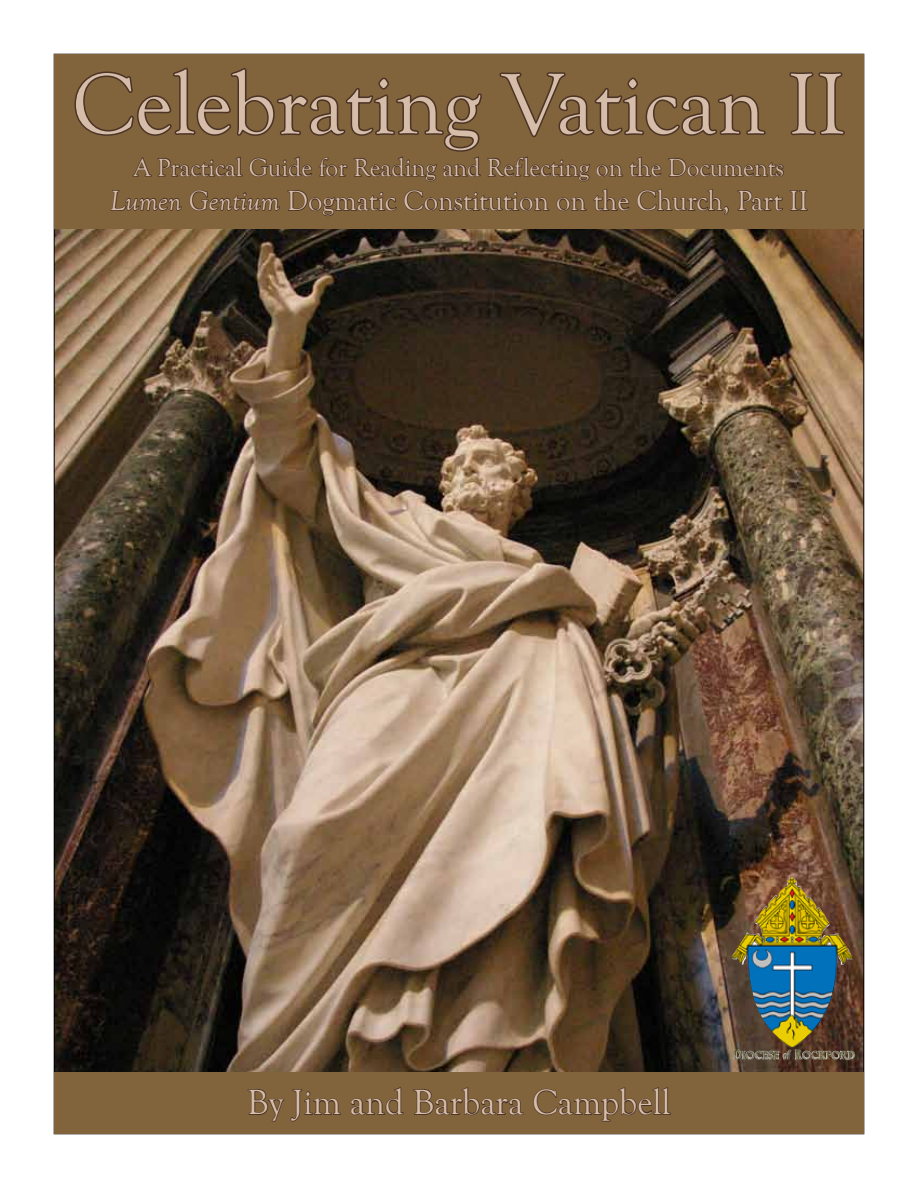
<style>
.page{position:relative;width:918px;height:1188px;background:#fff}
.page>*{position:absolute;margin:0;border:0;box-sizing:border-box;transform-origin:0 0}
.t1{font:88.5px "Goudy Old Style T";color:#d6bda9}
.t2{font:36px "Goudy Old Style T";color:#d6bda9}
.t3{font:28.5px "Goudy Old Style T";color:#d6bda9}
.t4{font:25.5px "Goudy Old Style T";color:#d6bda9}
.s1{font-style:italic}
</style>
<div class="page">
<img style="left:56px;top:229px;width:806px;height:844px">
<div style="left:54px;top:54px;width:810px;height:175px;background:#81643c"></div>
<svg style="left:73px;top:68px;width:773px;height:180px"></svg>
<div style="left:54px;top:1073px;width:810px;height:61px;background:#81643c"></div>
<svg style="left:247px;top:1089px;width:94px;height:33px"></svg>
<svg style="left:350px;top:1087px;width:54px;height:29px"></svg>
<svg style="left:413px;top:1087px;width:111px;height:29px"></svg>
<svg style="left:533px;top:1087px;width:138px;height:35px"></svg>
<img style="left:731px;top:878px;width:121px;height:169px">
<img style="left:733px;top:1049px;width:70px;height:11px">
<p class="t1" style="left:72px;top:56px;width:775px">Celebrating Vatican II</p>
<p class="t4" style="left:134px;top:153px;width:652px">A Practical Guide for Reading and Reflecting on the Documents</p>
<p class="t3" style="left:110px;top:185px;width:700px"><span class="s1">Lumen Gentium</span> Dogmatic Constitution on the Church, Part II</p>
<p class="t2" style="left:247px;top:1083px;width:425px">By Jim and Barbara Campbell</p>
</div>
